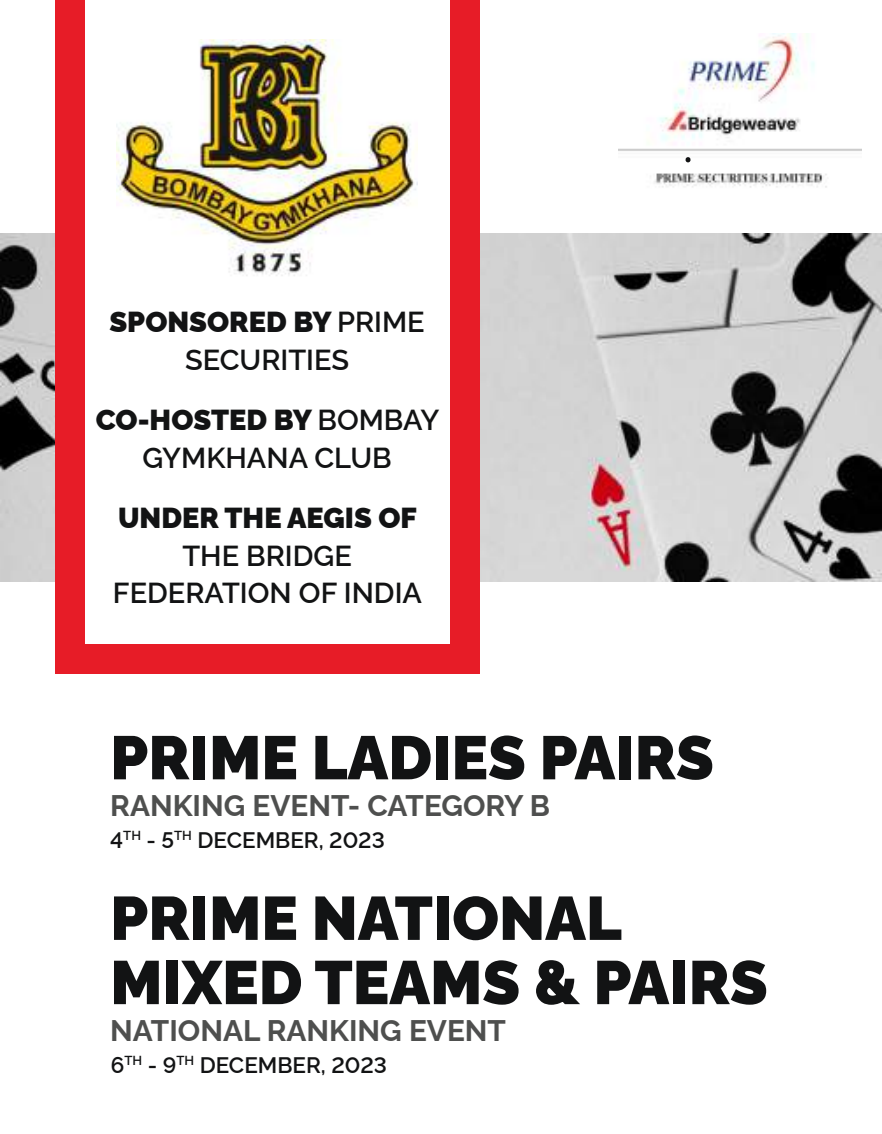
<style>
.page{position:relative;width:882px;height:1134px;background:#fff}
.page>*{position:absolute;margin:0;border:0;box-sizing:border-box;transform-origin:0 0}
.t1{font:900 61.25px/64.2px "Raleway";color:#121314}
.t2{font:700 29.75px "Raleway";color:#4e4f4e}
.t3{font:600 28.88px/37.8px "Raleway";color:#121314;text-align:center}
.t4{font:900 28.88px "Raleway";color:#121314}
.t5{font:600 22.4px "Raleway";color:#121314}
.s1{font-weight:900}
</style>
<div class="page">
<img style="left:0;top:233px;width:882px;height:349px">
<img style="left:618px;top:34px;width:244px;height:154px">
<div style="left:55px;top:0;width:424px;height:674px;background:#e71c27"></div>
<div style="left:85px;top:0;width:364px;height:644px;background:#fff"></div>
<img style="left:116px;top:39px;width:302px;height:237px">
<svg style="left:685px;top:157px;width:6px;height:5px"></svg>
<p class="t3" style="left:109px;top:300px;width:317px"><span class="s1">SPONSORED BY</span> PRIME<br>SECURITIES</p>
<p class="t3" style="left:96px;top:397px;width:345px"><span class="s1">CO-HOSTED BY</span> BOMBAY<br>GYMKHANA CLUB</p>
<p class="t4" style="left:118px;top:495px;width:300px">UNDER THE AEGIS OF</p>
<p class="t3" style="left:113px;top:533px;width:311px">THE BRIDGE<br>FEDERATION OF INDIA</p>
<h1 class="t1" style="left:110px;top:719px;width:605px">PRIME LADIES PAIRS</h1>
<p class="t2" style="left:110px;top:782px;width:441px">RANKING EVENT- CATEGORY B</p>
<p class="t5" style="left:110px;top:822px;width:276px">4<sup>TH</sup> - 5<sup>TH</sup> DECEMBER, 2023</p>
<h1 class="t1" style="left:110px;top:879px;width:659px">PRIME NATIONAL<br>MIXED TEAMS &amp; PAIRS</h1>
<p class="t2" style="left:110px;top:1007px;width:397px">NATIONAL RANKING EVENT</p>
<p class="t5" style="left:111px;top:1047px;width:278px">6<sup>TH</sup> - 9<sup>TH</sup> DECEMBER, 2023</p>
</div>
